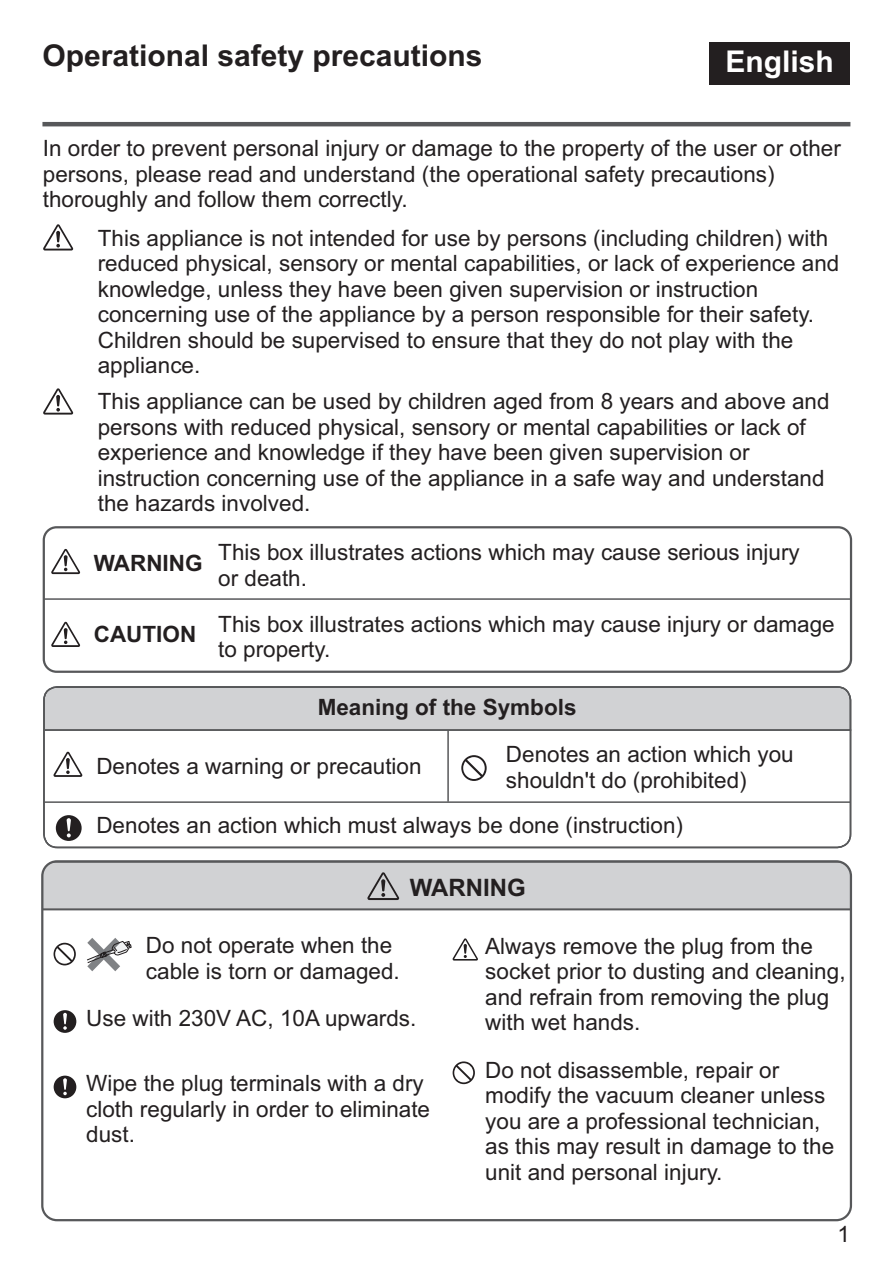
<style>
.page{position:relative;width:893px;height:1263px;background:#fff}
.page>*{position:absolute;margin:0;border:0;box-sizing:border-box;transform-origin:0 0}
.t1{font:700 30px "Arial";color:#231f20}
.t2{font:700 30px "Arial";color:#fff}
.t3{font:700 24px "Arial";color:#231f20}
.t4{font:22.5px/25.5px "Arial";color:#231f20}
.t5{font:700 22.5px "Arial";color:#231f20}
</style>
<div class="page">
<svg style="left:43px;top:224px;width:31px;height:27px"></svg>
<svg style="left:43px;top:388px;width:31px;height:27px"></svg>
<div style="left:43px;top:526px;width:809px;height:147px;border:2px solid #57585a;border-radius:13px"></div>
<svg style="left:45px;top:687px;width:805px;height:160px"></svg>
<hr style="left:44px;top:729px;width:807px;height:2px;background:#57585a">
<svg style="left:56px;top:815px;width:26px;height:26px"></svg>
<svg style="left:53px;top:751px;width:30px;height:26px"></svg>
<svg style="left:51px;top:549px;width:30px;height:25px"></svg>
<svg style="left:51px;top:622px;width:30px;height:25px"></svg>
<svg style="left:461px;top:755px;width:26px;height:26px"></svg>
<hr style="left:44px;top:801px;width:806px;height:2px;background:#57585a">
<hr style="left:44px;top:598px;width:807px;height:2px;background:#57585a">
<div style="left:43px;top:686px;width:808px;height:162px;border:2px solid #57585a;border-radius:14px"></div>
<hr style="left:447px;top:730px;width:2px;height:72px;background:#57585a">
<svg style="left:42px;top:861px;width:809px;height:49px;background:#c7c8ca"></svg>
<svg style="left:54px;top:1010px;width:22px;height:23px"></svg>
<svg style="left:54px;top:1076px;width:22px;height:22px"></svg>
<svg style="left:452px;top:938px;width:26px;height:23px"></svg>
<svg style="left:54px;top:943px;width:22px;height:22px"></svg>
<svg style="left:453px;top:1061px;width:22px;height:23px"></svg>
<svg style="left:87px;top:938px;width:45px;height:33px"></svg>
<hr style="left:42px;top:122px;width:808px;height:4px;background:#57585a">
<div style="left:710px;top:42px;width:140px;height:42px;background:#231f20"></div>
<h1 class="t1" style="left:42px;top:45px;width:442px">Operational safety precautions</h1>
<h1 class="t2" style="left:725px;top:51px;width:110px">English</h1>
<p class="t4" style="left:43px;top:138px;width:799px">In order to prevent personal injury or damage to the property of the user or other persons, please read and understand (the operational safety precautions) thoroughly and follow them correctly.</p>
<p class="t4" style="left:98px;top:227px;width:743px">This appliance is not intended for use by persons (including children) with reduced physical, sensory or mental capabilities, or lack of experience and knowledge, unless they have been given supervision or instruction concerning use of the appliance by a person responsible for their safety.<br>Children should be supervised to ensure that they do not play with the appliance.</p>
<p class="t4" style="left:98px;top:391px;width:733px">This appliance can be used by children aged from 8 years and above and persons with reduced physical, sensory or mental capabilities or lack of experience and knowledge if they have been given supervision or instruction concerning use of the appliance in a safe way and understand the hazards involved.</p>
<p class="t5" style="left:94px;top:554px;width:110px">WARNING</p>
<p class="t5" style="left:94px;top:626px;width:104px">CAUTION</p>
<p class="t4" style="left:218px;top:542px;width:583px">This box illustrates actions which may cause serious injury or death.</p>
<p class="t4" style="left:218px;top:613px;width:618px">This box illustrates actions which may cause injury or damage to property.</p>
<p class="t5" style="left:318px;top:699px;width:260px">Meaning of the Symbols</p>
<p class="t4" style="left:96px;top:756px;width:327px">Denotes a warning or precaution</p>
<p class="t4" style="left:506px;top:744px;width:289px">Denotes an action which you shouldn't do (prohibited)</p>
<p class="t4" style="left:96px;top:815px;width:588px">Denotes an action which must always be done (instruction)</p>
<p class="t3" style="left:410px;top:878px;width:117px">WARNING</p>
<p class="t4" style="left:146px;top:935px;width:255px">Do not operate when the cable is torn or damaged.</p>
<p class="t4" style="left:86px;top:1007px;width:332px">Use with 230V AC, 10A upwards.</p>
<p class="t4" style="left:86px;top:1073px;width:345px">Wipe the plug terminals with a dry cloth regularly in order to eliminate dust.</p>
<p class="t4" style="left:485px;top:935px;width:362px">Always remove the plug from the socket prior to dusting and cleaning, and refrain from removing the plug with wet hands.</p>
<p class="t4" style="left:485px;top:1059px;width:350px">Do not disassemble, repair or modify the vacuum cleaner unless you are a professional technician, as this may result in damage to the unit and personal injury.</p>
<p class="t4" style="left:837px;top:1224px;width:14px">1</p>
</div>
